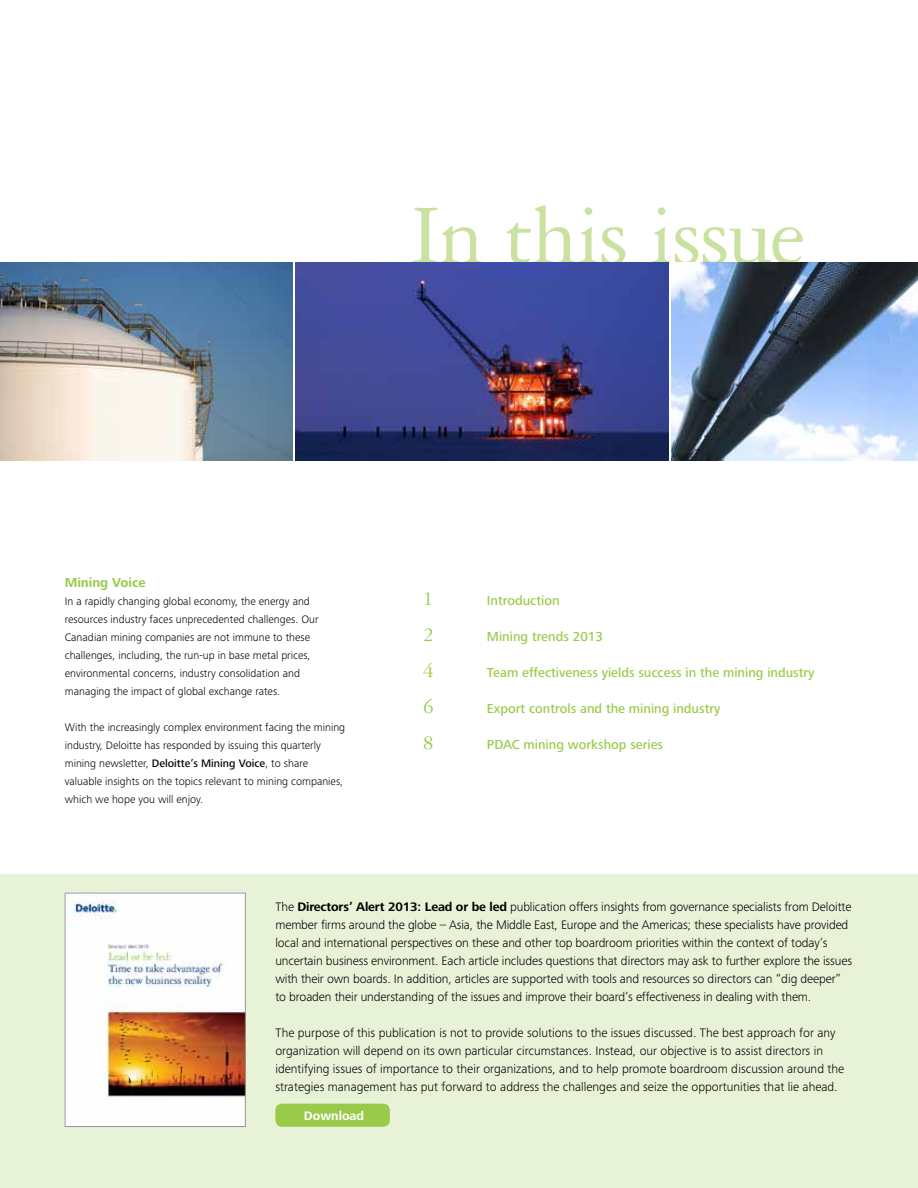
<style>
.page{position:relative;width:918px;height:1188px;background:#fff}
.page>*{position:absolute;margin:0;border:0;box-sizing:border-box;transform-origin:0 0}
.t1{font:90px "Garamond 3 LT Std";letter-spacing:-.02em;color:#cae2a1}
.t2{font:21px "Garamond 3 LT Std";color:#99ca49}
.t3{font:500 13.5px "Frutiger Next Pro";color:#99ca49}
.t4{font:700 13.5px "Frutiger Next Pro";color:#99ca49}
.t5{font:300 12.75px/18px "Frutiger Next Pro";letter-spacing:-.01em;color:#000}
.t6{font:700 12.75px "Frutiger Next Pro";color:#fff}
.t7{font:300 11.25px/18px "Frutiger Next Pro";color:#000}
.s1{font-weight:500}
.s2{font-weight:700}
</style>
<div class="page">
<div style="left:0;top:875px;width:918px;height:313px;background:#e8f2d7"></div>
<img style="left:672px;top:263px;width:246px;height:198px">
<img style="left:295px;top:263px;width:374px;height:198px">
<img style="left:0;top:263px;width:292px;height:198px">
<img style="left:67px;top:895px;width:177px;height:230px">
<div style="left:65px;top:893px;width:181px;height:234px;border:1px solid #939598"></div>
<div style="left:275px;top:1104px;width:115px;height:23px;background:#99ca49;border-radius:7px"></div>
<h1 class="t1" style="left:410px;top:187px;width:396px">In this issue</h1>
<p class="t4" style="left:65px;top:575px;width:82px">Mining Voice</p>
<p class="t7" style="left:65px;top:592px;width:255px">In a rapidly changing global economy, the energy and resources industry faces unprecedented challenges. Our Canadian mining companies are not immune to these challenges, including, the run-up in base metal prices, environmental concerns, industry consolidation and managing the impact of global exchange rates.</p>
<p class="t7" style="left:65px;top:718px;width:282px">With the increasingly complex environment facing the mining industry, Deloitte has responded by issuing this quarterly mining newsletter, <span class="s1">Deloitte’s Mining Voice</span>, to share valuable insights on the topics relevant to mining companies, which we hope you will enjoy.</p>
<h2 class="t2" style="left:423px;top:587px;width:12px">1</h2>
<p class="t3" style="left:487px;top:593px;width:74px">Introduction</p>
<h2 class="t2" style="left:423px;top:623px;width:12px">2</h2>
<p class="t3" style="left:487px;top:629px;width:118px">Mining trends 2013</p>
<h2 class="t2" style="left:423px;top:659px;width:12px">4</h2>
<p class="t3" style="left:487px;top:665px;width:329px">Team effectiveness yields success in the mining industry</p>
<h2 class="t2" style="left:423px;top:695px;width:12px">6</h2>
<p class="t3" style="left:487px;top:701px;width:235px">Export controls and the mining industry</p>
<h2 class="t2" style="left:423px;top:731px;width:12px">8</h2>
<p class="t3" style="left:487px;top:737px;width:178px">PDAC mining workshop series</p>
<p class="t5" style="left:275px;top:898px;width:578px">The <span class="s2">Directors’ Alert 2013: Lead or be led</span> publication offers insights from governance specialists from Deloitte member firms around the globe – Asia, the Middle East, Europe and the Americas; these specialists have provided local and international perspectives on these and other top boardroom priorities within the context of today’s uncertain business environment. Each article includes questions that directors may ask to further explore the issues with their own boards. In addition, articles are supported with tools and resources so directors can “dig deeper” to broaden their understanding of the issues and improve their board’s effectiveness in dealing with them.</p>
<p class="t5" style="left:275px;top:1024px;width:570px">The purpose of this publication is not to provide solutions to the issues discussed. The best approach for any organization will depend on its own particular circumstances. Instead, our objective is to assist directors in identifying issues of importance to their organizations, and to help promote boardroom discussion around the strategies management has put forward to address the challenges and seize the opportunities that lie ahead.</p>
<p class="t6" style="left:304px;top:1108px;width:62px">Download</p>
</div>
